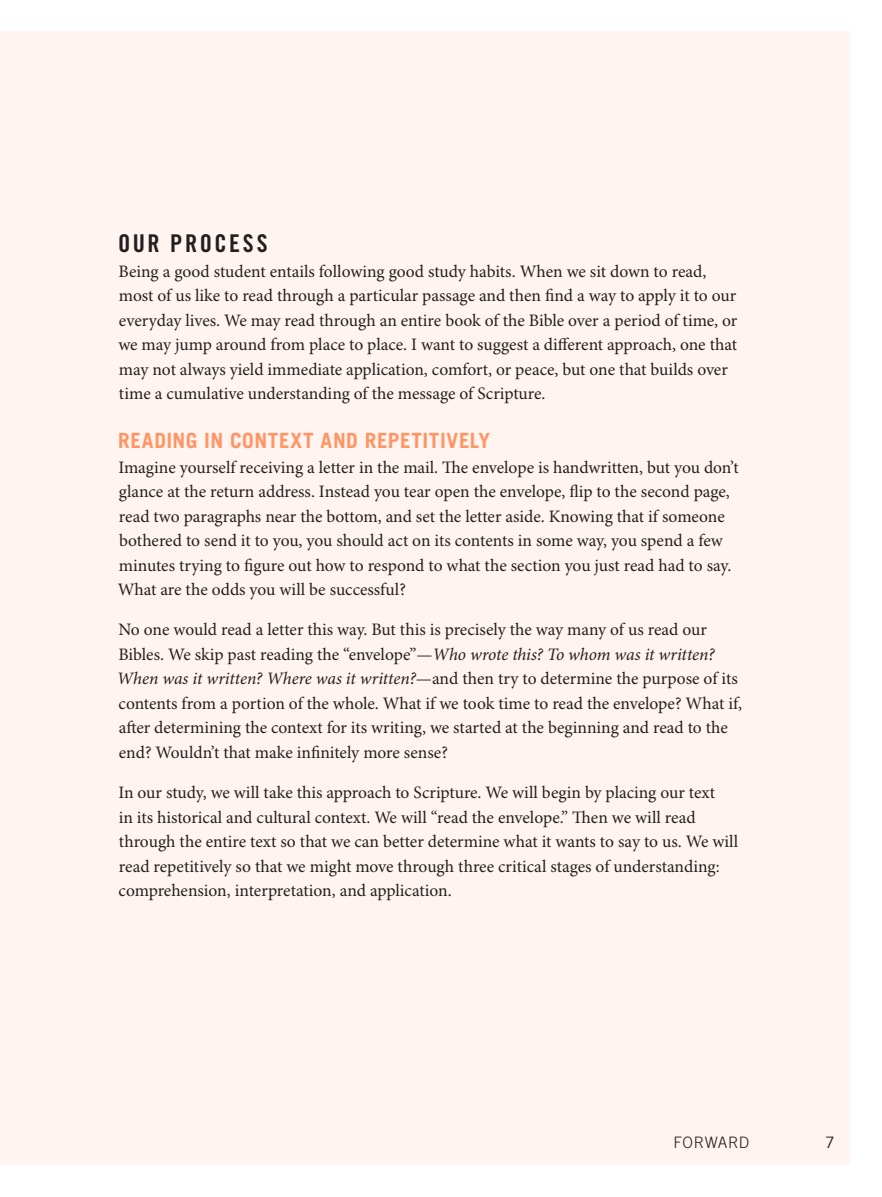
<style>
.page{position:relative;width:882px;height:1197px;background:#fff}
.page>*{position:absolute;margin:0;border:0;box-sizing:border-box;transform-origin:0 0}
.subhead_frontmatter{font:24.5px "Trade Gothic LT Std Bd Cn 20";letter-spacing:.1em;color:#231f20}
.subhead_2_frontmatte{font:700 21px "Trade Gothic LT Std";letter-spacing:.03em;color:#ff9565}
.body_front_matter{font:17.5px/24.5px "Minion Pro";letter-spacing:-.005em;color:#231f20}
.Folio_Title{font:300 15.75px "Trade Gothic LT Std";letter-spacing:.02em;color:#231f20}
.t1{font:15.75px "Trade Gothic LT Std";color:#231f20}
.s1{font-style:italic}
</style>
<div class="page">
<div style="left:0;top:32px;width:850px;height:1134px;background:#fff4ef"></div>
<p class="subhead_frontmatter" style="left:118px;top:228px;width:151px">OUR PROCESS</p>
<p class="body_front_matter" style="left:118px;top:259px;width:621px">Being a good student entails following good study habits. When we sit down to read, most of us like to read through a particular passage and then find a way to apply it to our everyday lives. We may read through an entire book of the Bible over a period of time, or we may jump around from place to place. I want to suggest a different approach, one that may not always yield immediate application, comfort, or peace, but one that builds over time a cumulative understanding of the message of Scripture.</p>
<p class="subhead_2_frontmatte" style="left:118px;top:428px;width:373px">READING IN CONTEXT AND REPETITIVELY</p>
<p class="body_front_matter" style="left:118px;top:455px;width:623px">Imagine yourself receiving a letter in the mail. The envelope is handwritten, but you don’t glance at the return address. Instead you tear open the envelope, flip to the second page, read two paragraphs near the bottom, and set the letter aside. Knowing that if someone bothered to send it to you, you should act on its contents in some way, you spend a few minutes trying to figure out how to respond to what the section you just read had to say.<br>What are the odds you will be successful?</p>
<p class="body_front_matter" style="left:117px;top:618px;width:627px">No one would read a letter this way. But this is precisely the way many of us read our Bibles. We skip past reading the “envelope”—<span class="s1">Who wrote this? To whom was it written?<br>When was it written? Where was it written?</span>—and then try to determine the purpose of its contents from a portion of the whole. What if we took time to read the envelope? What if, after determining the context for its writing, we started at the beginning and read to the end? Wouldn’t that make infinitely more sense?</p>
<p class="body_front_matter" style="left:118px;top:781px;width:621px">In our study, we will take this approach to Scripture. We will begin by placing our text<br>in its historical and cultural context. We will “read the envelope.” Then we will read through the entire text so that we can better determine what it wants to say to us. We will read repetitively so that we might move through three critical stages of understanding: comprehension, interpretation, and application.</p>
<p class="Folio_Title" style="left:674px;top:1133px;width:77px">FORWARD</p>
<p class="t1" style="left:825px;top:1133px;width:11px">7</p>
</div>
